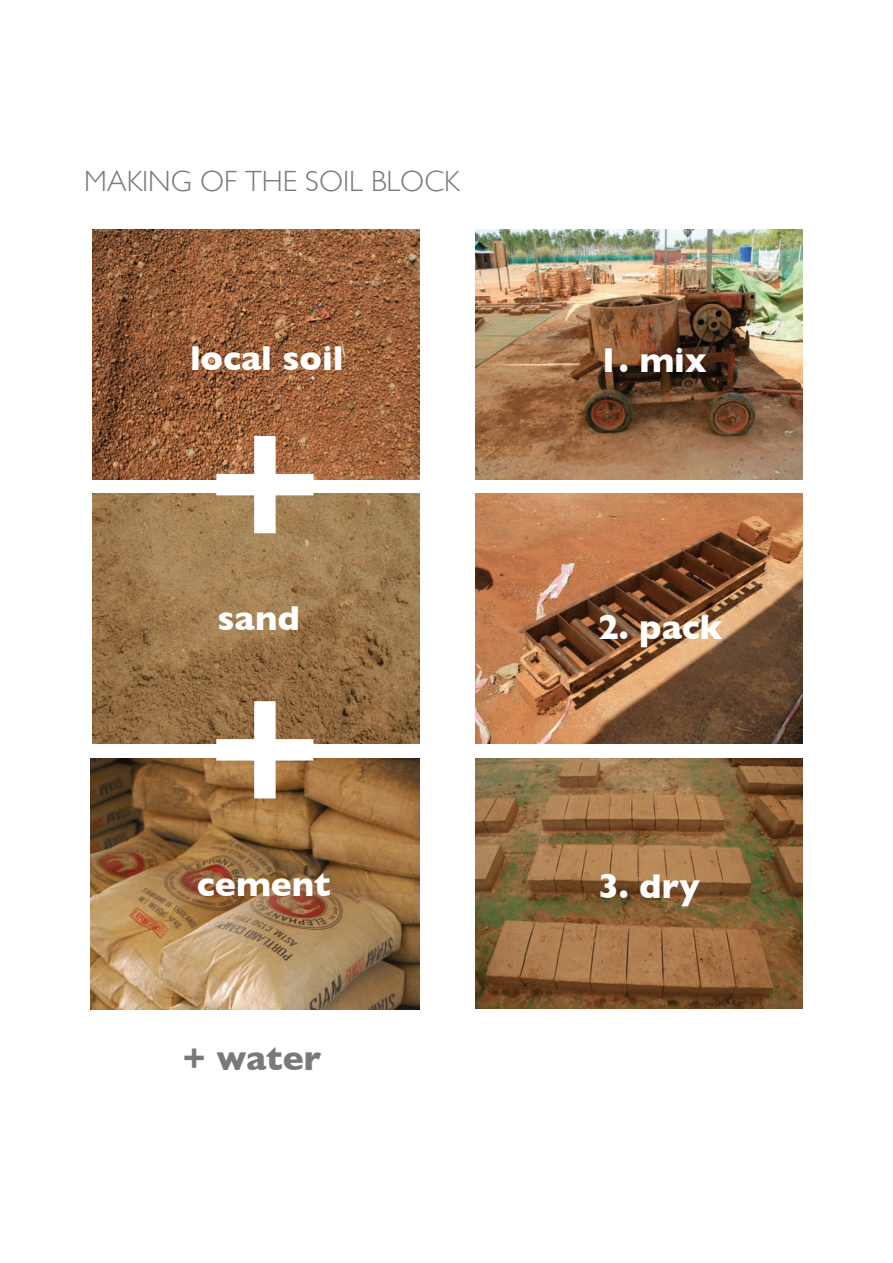
<style>
.page{position:relative;width:893px;height:1263px;background:#fff}
.page>*{position:absolute;margin:0;border:0;box-sizing:border-box;transform-origin:0 0}
.t1{font:700 177.15px/265.2px "Gill Sans";color:#fff}
.t2{font:700 35.25px "Gill Sans";color:#fff}
.t3{font:700 35.25px "Gill Sans";color:#797978}
.t4{font:300 29.25px "Gill Sans";color:#797978}
</style>
<div class="page">
<img style="left:475px;top:229px;width:327px;height:251px">
<img style="left:92px;top:229px;width:327px;height:250px">
<img style="left:92px;top:494px;width:327px;height:250px">
<img style="left:90px;top:758px;width:329px;height:251px">
<img style="left:475px;top:494px;width:327px;height:250px">
<img style="left:475px;top:758px;width:327px;height:251px">
<p class="t4" style="left:84px;top:164px;width:377px">MAKING OF THE SOIL BLOCK</p>
<p class="t2" style="left:190px;top:337px;width:155px">local soil</p>
<h1 class="t1" style="left:206px;top:351px;width:120px">+ +</h1>
<p class="t2" style="left:217px;top:597px;width:84px">sand</p>
<p class="t2" style="left:197px;top:863px;width:135px">cement</p>
<p class="t3" style="left:183px;top:1038px;width:140px">+ water</p>
<p class="t2" style="left:598px;top:339px;width:110px">1. mix</p>
<p class="t2" style="left:598px;top:607px;width:126px">2. pack</p>
<p class="t2" style="left:598px;top:865px;width:103px">3. dry</p>
</div>
